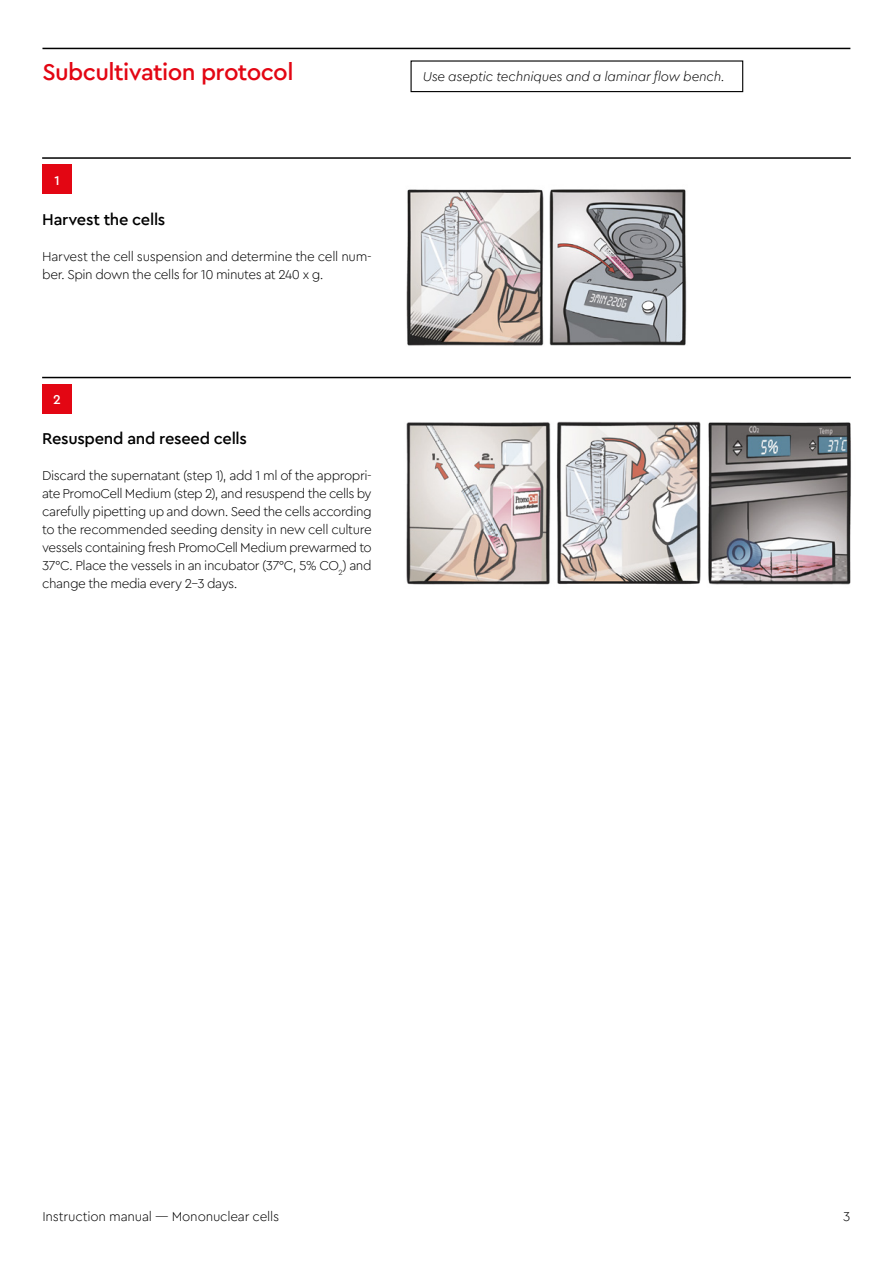
<style>
.page{position:relative;width:893px;height:1263px;background:#fff}
.page>*{position:absolute;margin:0;border:0;box-sizing:border-box;transform-origin:0 0}
.t1{font:500 24px "Cera Pro";letter-spacing:-.025em;color:#e30613}
.t2{font:500 16.5px "Cera Pro";letter-spacing:-.02em;color:#000}
.t3{font:300 13.5px/18px "Cera Pro";letter-spacing:-.025em;color:#000}
.t4{font:italic 300 13.5px "Cera Pro";letter-spacing:-.015em;color:#000}
.t5{font:500 13.5px "Cera Pro";color:#fff}
</style>
<div class="page">
<hr style="left:42px;top:48px;width:808px;height:1px;background:#000">
<div style="left:42px;top:164px;width:30px;height:30px;background:#e30613"></div>
<div style="left:42px;top:384px;width:30px;height:30px;background:#e30613"></div>
<hr style="left:42px;top:157px;width:809px;height:2px;background:#000">
<hr style="left:42px;top:377px;width:809px;height:1px;background:#000">
<div style="left:410px;top:60px;width:333px;height:32px;border:1px solid #000"></div>
<img style="left:406px;top:189px;width:138px;height:157px">
<img style="left:549px;top:189px;width:138px;height:157px">
<img style="left:557px;top:421px;width:144px;height:164px">
<img style="left:406px;top:422px;width:145px;height:163px">
<img style="left:708px;top:422px;width:143px;height:163px">
<h1 class="t1" style="left:42px;top:56px;width:253px">Subcultivation protocol</h1>
<p class="t5" style="left:54px;top:171px;width:7px">1</p>
<p class="t2" style="left:42px;top:208px;width:125px">Harvest the cells</p>
<p class="t3" style="left:42px;top:247px;width:331px">Harvest the cell suspension and determine the cell num&shy;ber. Spin down the cells for 10 minutes at 240 x g.</p>
<p class="t5" style="left:53px;top:391px;width:9px">2</p>
<p class="t2" style="left:42px;top:428px;width:206px">Resuspend and reseed cells</p>
<p class="t3" style="left:42px;top:466px;width:331px;text-align:justify">Discard the supernatant (step 1), add 1 ml of the appropri&shy;ate PromoCell Medium (step 2), and resuspend the cells by carefully pipetting up and down. Seed the cells according to the recommended seeding density in new cell culture vessels containing fresh PromoCell Medium prewarmed to 37°C. Place the vessels in an incubator (37°C, 5% CO<sub>2</sub>) and change the media every 2-3 days.</p>
<p class="t4" style="left:423px;top:67px;width:304px">Use aseptic techniques and a laminar flow bench.</p>
<p class="t3" style="left:43px;top:1206px;width:238px">Instruction manual — Mononuclear cells</p>
<p class="t3" style="left:843px;top:1206px;width:9px">3</p>
</div>
